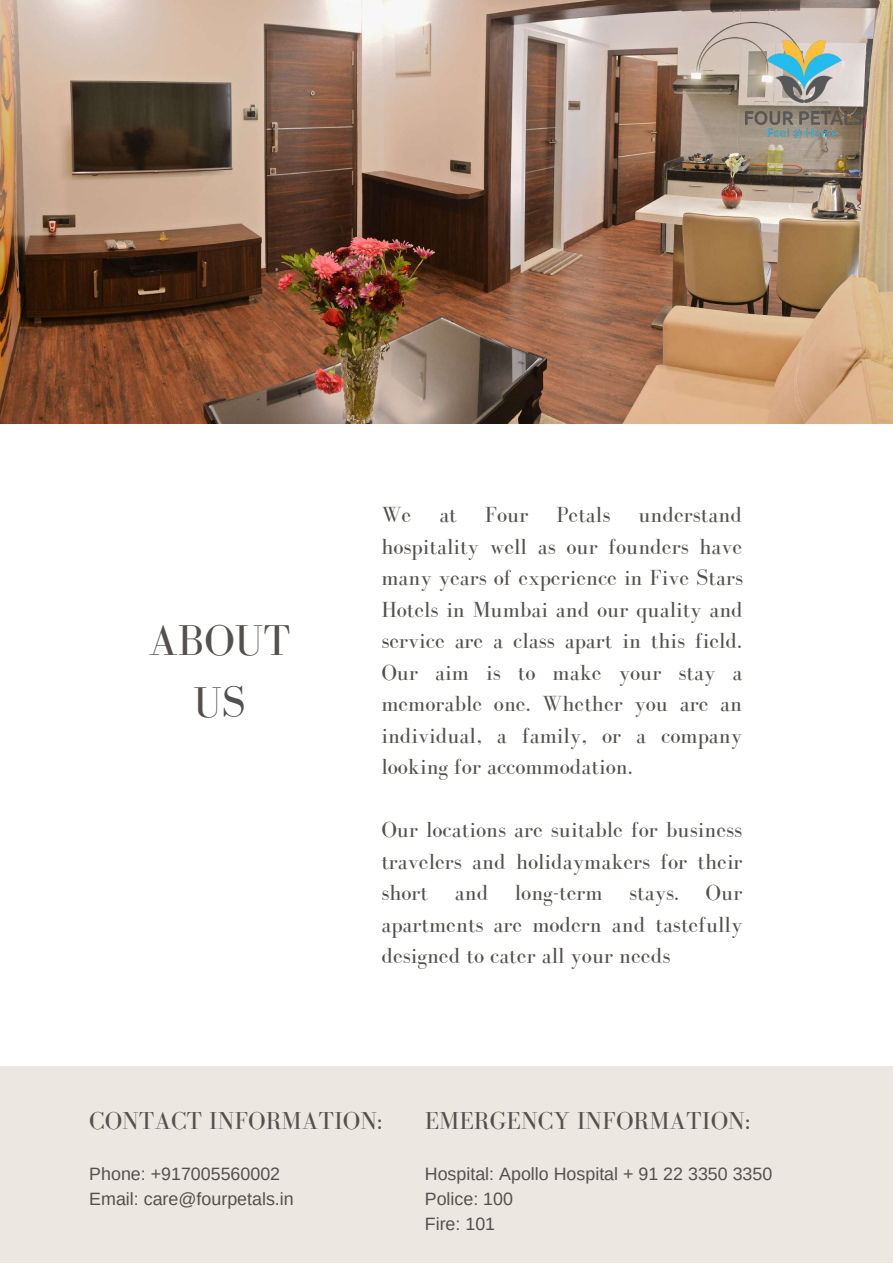
<style>
.page{position:relative;width:893px;height:1264px;background:#fff}
.page>*{position:absolute;margin:0;border:0;box-sizing:border-box;transform-origin:0 0}
.t1{font:44.4px/61.8px "Bodoni FLF";color:#54504d;text-align:center}
.t2{font:25.2px "Bodoni FLF";color:#54504d}
.t3{font:22.5px/31.5px "Bodoni FLF";color:#54504d;text-align:justify}
.t4{font:17.85px/24.8px "Arimo";color:#54504d}
</style>
<div class="page">
<img style="left:0;top:0;width:892px;height:423px">
<div style="left:0;top:1066px;width:892px;height:196px;background:#ede7e2"></div>
<img style="left:745px;top:41px;width:117px;height:96px">
<h1 class="t1" style="left:148px;top:609px;width:144px">ABOUT<br>US</h1>
<p class="t3" style="left:381px;top:499px;width:363px">We at Four Petals understand hospitality well as our founders have many years of experience in Five Stars Hotels in Mumbai and our quality and service are a class apart in this field.<br>Our aim is to make your stay a memorable one. Whether you are an individual, a family, or a company looking for accommodation.</p>
<p class="t3" style="left:381px;top:814px;width:363px">Our locations are suitable for business travelers and holidaymakers for their short and long-term stays. Our apartments are modern and tastefully designed to cater all your needs</p>
<p class="t2" style="left:89px;top:1107px;width:295px">CONTACT INFORMATION:</p>
<p class="t2" style="left:425px;top:1107px;width:327px">EMERGENCY INFORMATION:</p>
<p class="t4" style="left:89px;top:1161px;width:206px">Phone: +917005560002<br>Email: care@fourpetals.in</p>
<p class="t4" style="left:425px;top:1161px;width:349px">Hospital: Apollo Hospital + 91 22 3350 3350<br>Police: 100<br>Fire: 101</p>
</div>
